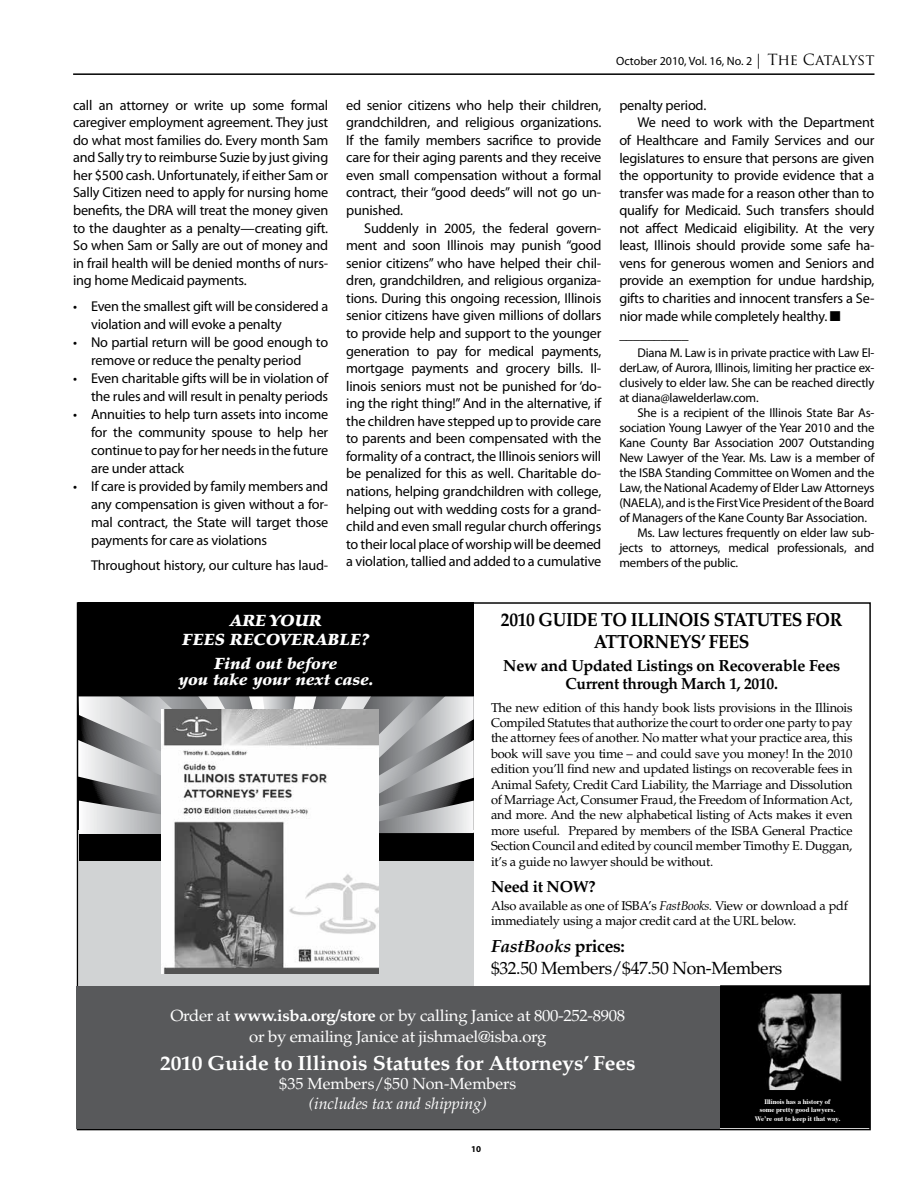
<style>
.page{position:relative;width:918px;height:1188px;background:#fff}
.page>*{position:absolute;margin:0;border:0;box-sizing:border-box;transform-origin:0 0}
.t1{font:700 20.55px "Palatino LT Std";letter-spacing:-.01em;color:#fff;scale:1.05 1}
.t2{font:700 19.05px/21.9px "Palatino LT Std";letter-spacing:-.02em;color:#000;text-align:center;scale:.92 1}
.t3{font:17.55px/21.1px "Palatino LT Std";letter-spacing:-.02em;color:#000}
.t4{font:16.05px/20.5px "Palatino LT Std";letter-spacing:-.02em;color:#fff;text-align:center;scale:1.04 1}
.t5{font:700 16.05px/17.5px "Palatino LT Std";letter-spacing:-.02em;color:#000;text-align:center}
.t6{font:italic 900 16.05px/19.4px "Palatino LT Std";color:#fff;text-align:center;scale:1.05 1}
.t7{font:16.05px "Palatino LT Std";color:#fff}
.t8{font:italic 16.05px "Palatino LT Std";color:#fff}
.t9{font:14.25px/17.5px "Myriad Pro";letter-spacing:-.015em;color:#000;text-align:justify}
.t10{font:12.75px/15.5px "Palatino LT Std";letter-spacing:-.02em;color:#000;text-align:justify}
.t11{font:12.75px/15px "Myriad Pro";letter-spacing:-.015em;color:#000;text-align:justify}
.t12{font:12px "Myriad Pro";color:#000}
.t13{font:700 9px "Myriad Pro";color:#000}
.t14{font:700 6.75px/8.1px "Times";color:#fff;text-align:center}
.s1{font-family:"Trajan Pro";font-size:15px}
.s2{font-style:italic}
.s3{font-weight:700;font-style:italic}
.s4{font-weight:700}
</style>
<div class="page">
<hr style="left:73px;top:73px;width:801px;height:2px;background:#000">
<div style="left:79px;top:833px;width:395px;height:28px;background:#000"></div>
<svg style="left:78px;top:696px;width:396px;height:138px;background:#a5a6a8"></svg>
<div style="left:721px;top:986px;width:149px;height:142px;background:#000"></div>
<div style="left:720px;top:985px;width:150px;height:143px;border:1px solid #000"></div>
<img style="left:758px;top:995px;width:82px;height:94px">
<div style="left:753px;top:993px;width:89px;height:98px;border:1px solid #000"></div>
<div style="left:79px;top:861px;width:395px;height:124px;background:#d1d3d4"></div>
<img style="left:162px;top:709px;width:217px;height:264px">
<div style="left:78px;top:603px;width:395px;height:93px;background:#000"></div>
<div style="left:78px;top:602px;width:396px;height:94px;border:1px solid #000"></div>
<div style="left:77px;top:986px;width:643px;height:143px;background:#58595b"></div>
<p class="t9" style="left:73px;top:96px;width:257px">call an attorney or write up some formal caregiver employment agreement. They just do what most families do. Every month Sam and Sally try to reimburse Suzie by just giving her $500 cash. Unfortunately, if either Sam or Sally Citizen need to apply for nursing home benefits, the DRA will treat the money given to the daughter as a penalty—creating gift.<br>So when Sam or Sally are out of money and in frail health will be denied months of nurs&shy;ing home Medicaid payments.</p>
<p class="t9" style="left:91px;top:297px;width:239px;line-height:18px;text-indent:-18px">• Even the smallest gift will be considered a violation and will evoke a penalty</p>
<p class="t9" style="left:91px;top:333px;width:239px;line-height:18px;text-indent:-18px">• No partial return will be good enough to remove or reduce the penalty period</p>
<p class="t9" style="left:73px;top:369px;width:257px;line-height:18px;text-align:right">• Even charitable gifts will be in violation of the rules and will result in penalty periods</p>
<p class="t9" style="left:91px;top:405px;width:239px;line-height:18px;text-indent:-18px">• Annuities to help turn assets into income for the community spouse to help her continue to pay for her needs in the future are under attack</p>
<p class="t9" style="left:91px;top:477px;width:239px;line-height:18px;text-indent:-18px">• If care is provided by family members and any compensation is given without a for&shy;mal contract, the State will target those payments for care as violations</p>
<p class="t9" style="left:91px;top:556px;width:239px">Throughout history, our culture has laud-</p>
<p class="t9" style="left:346px;top:96px;width:257px">ed senior citizens who help their children, grandchildren, and religious organizations.<br>If the family members sacrifice to provide care for their aging parents and they receive even small compensation without a formal contract, their “good deeds” will not go un&shy;punished.</p>
<p class="t9" style="left:346px;top:219px;width:257px;text-indent:18px">Suddenly in 2005, the federal govern&shy;ment and soon Illinois may punish “good senior citizens” who have helped their chil&shy;dren, grandchildren, and religious organiza&shy;tions. During this ongoing recession, Illinois senior citizens have given millions of dollars to provide help and support to the younger generation to pay for medical payments, mortgage payments and grocery bills. Il&shy;linois seniors must not be punished for ‘do&shy;ing the right thing!” And in the alternative, if the children have stepped up to provide care to parents and been compensated with the formality of a contract, the Illinois seniors will be penalized for this as well. Charitable do&shy;nations, helping grandchildren with college, helping out with wedding costs for a grand&shy;child and even small regular church offerings to their local place of worship will be deemed a violation, tallied and added to a cumulative</p>
<p class="t12" style="left:616px;top:54px;width:260px">October 2010, Vol. 16, No. 2 <span class="s1">| The Catalyst</span></p>
<p class="t9" style="left:619px;top:96px;width:88px">penalty period.</p>
<p class="t9" style="left:637px;top:114px;width:239px">We need to work with the Department</p>
<p class="t9" style="left:619px;top:131px;width:257px">of Healthcare and Family Services and our</p>
<p class="t9" style="left:619px;top:149px;width:257px">legislatures to ensure that persons are given</p>
<p class="t9" style="left:619px;top:166px;width:257px">the opportunity to provide evidence that a</p>
<p class="t9" style="left:619px;top:184px;width:257px">transfer was made for a reason other than to</p>
<p class="t9" style="left:619px;top:201px;width:257px">qualify for Medicaid. Such transfers should</p>
<p class="t9" style="left:619px;top:219px;width:257px">not affect Medicaid eligibility. At the very</p>
<p class="t9" style="left:619px;top:237px;width:257px">least, Illinois should provide some safe ha-</p>
<p class="t9" style="left:619px;top:254px;width:257px">vens for generous women and Seniors and</p>
<p class="t9" style="left:619px;top:272px;width:257px">provide an exemption for undue hardship,</p>
<p class="t9" style="left:619px;top:289px;width:257px">gifts to charities and innocent transfers a Se-</p>
<p class="t9" style="left:619px;top:307px;width:223px">nior made while completely healthy. ■</p>
<p class="t9" style="left:619px;top:325px;width:71px">__________</p>
<p class="t11" style="left:619px;top:345px;width:257px;text-indent:18px">Diana M. Law is in private practice with Law El&shy;derLaw, of Aurora, Illinois, limiting her practice ex&shy;clusively to elder law. She can be reached directly at diana@lawelderlaw.com.</p>
<p class="t11" style="left:637px;top:405px;width:239px">She is a recipient of the Illinois State Bar As-</p>
<p class="t11" style="left:619px;top:420px;width:257px">sociation Young Lawyer of the Year 2010 and the</p>
<p class="t11" style="left:619px;top:435px;width:257px">Kane County Bar Association 2007 Outstanding</p>
<p class="t11" style="left:619px;top:450px;width:257px">New Lawyer of the Year. Ms. Law is a member of</p>
<p class="t11" style="left:619px;top:465px;width:257px">the ISBA Standing Committee on Women and the</p>
<p class="t11" style="left:619px;top:480px;width:257px">Law, the National Academy of Elder Law Attorneys</p>
<p class="t11" style="left:619px;top:495px;width:257px">(NAELA), and is the First Vice President of the Board</p>
<p class="t11" style="left:619px;top:510px;width:249px">of Managers of the Kane County Bar Association.</p>
<p class="t11" style="left:637px;top:525px;width:239px">Ms. Law lectures frequently on elder law sub-</p>
<p class="t11" style="left:619px;top:540px;width:257px">jects to attorneys, medical professionals, and</p>
<p class="t11" style="left:619px;top:555px;width:120px">members of the public.</p>
<p class="t6" style="left:182px;top:611px;width:180px">ARE YOUR<br>FEES RECOVERABLE?</p>
<p class="t6" style="left:178px;top:655px;width:188px;line-height:16px">Find out before<br>you take your next case.</p>
<h2 class="t2" style="left:501px;top:609px;width:373px">2010 GUIDE TO ILLINOIS STATUTES FOR<br>ATTORNEYS’ FEES</h2>
<p class="t5" style="left:503px;top:657px;width:338px">New and Updated Listings on Recoverable Fees<br>Current through March 1, 2010.</p>
<p class="t10" style="left:491px;top:700px;width:363px">The new edition of this handy book lists provisions in the Illinois Compiled Statutes that authorize the court to order one party to pay the attorney fees of another. No matter what your practice area, this book will save you time – and could save you money! In the 2010 edition you’ll find new and updated listings on recoverable fees in Animal Safety, Credit Card Liability, the Marriage and Dissolution of Marriage Act, Consumer Fraud, the Freedom of Information Act, and more. And the new alphabetical listing of Acts makes it even more useful. Prepared by members of the ISBA General Practice Section Council and edited by council member Timothy E. Duggan, it’s a guide no lawyer should be without.</p>
<p class="t5" style="left:491px;top:878px;width:106px">Need it NOW?</p>
<p class="t10" style="left:491px;top:898px;width:358px">Also available as one of ISBA’s <span class="s2">FastBooks.</span> View or download a pdf immediately using a major credit card at the URL below.</p>
<p class="t3" style="left:491px;top:936px;width:293px"><span class="s3">FastBooks</span> <span class="s4">prices:<br></span>$32.50 Members/$47.50 Non-Members</p>
<p class="t4" style="left:170px;top:1006px;width:439px">Order at <span class="s4">www.isba.org/store</span> or by calling Janice at 800-252-8908 or by emailing Janice at jishmael@isba.org</p>
<h1 class="t1" style="left:160px;top:1051px;width:454px">2010 Guide to Illinois Statutes for Attorneys’ Fees</h1>
<p class="t7" style="left:279px;top:1075px;width:239px">$35 Members/$50 Non-Members</p>
<p class="t8" style="left:309px;top:1094px;width:179px">(includes tax and shipping)</p>
<p class="t13" style="left:471px;top:1143px;width:11px">10</p>
<p class="t14" style="left:755px;top:1097px;width:87px">Illinois has a history of<br>some pretty good lawyers.<br>We’re out to keep it that way.</p>
</div>
